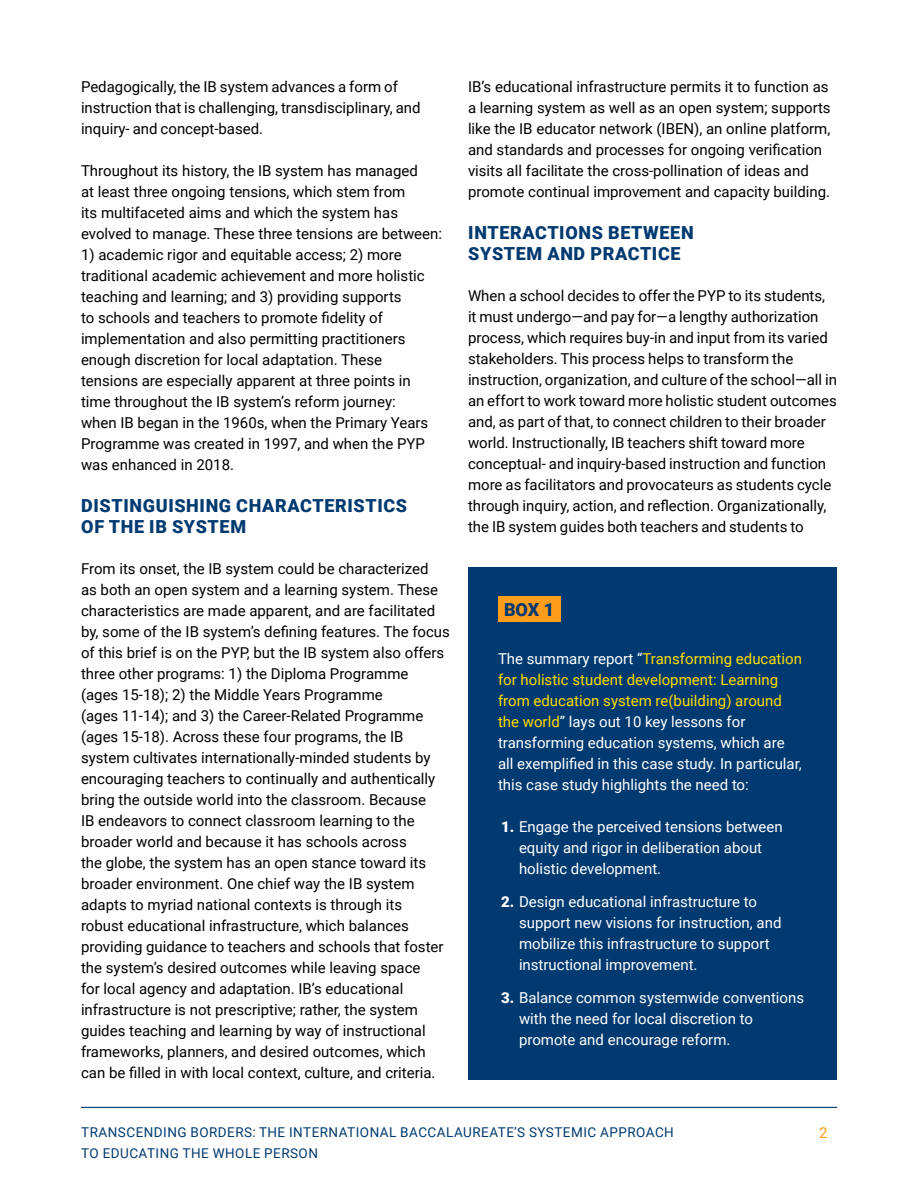
<style>
.page{position:relative;width:918px;height:1188px;background:#fff}
.page>*{position:absolute;margin:0;border:0;box-sizing:border-box;transform-origin:0 0}
.H3_Subhead_level_t{font:900 18px/21px "Roboto";letter-spacing:.035em;color:#003a70}
.BOX_num{font:900 18px "Roboto";color:#003a70}
.Parrafo{font:15px/21px "Roboto";color:#000}
.Parrafo_box{font:15px/21px "Roboto";color:#fff}
.t1{font:15px "Roboto";color:#ff9e1b}
.t2{font:13.5px/21px "Roboto";letter-spacing:.035em;color:#003a70}
.s1{color:#fd0}
.s2{font-weight:900}
</style>
<div class="page">
<hr style="left:81px;top:1107px;width:756px;height:1px;background:#003a70">
<div style="left:468px;top:568px;width:369px;height:512px;background:#003a70"></div>
<div style="left:498px;top:597px;width:62px;height:25px;background:#ff9e1b"></div>
<p class="Parrafo" style="left:81px;top:76px;width:341px">Pedagogically, the IB system advances a form of instruction that is challenging, transdisciplinary, and inquiry- and concept-based.</p>
<p class="Parrafo" style="left:81px;top:160px;width:363px">Throughout its history, the IB system has managed<br>at least three ongoing tensions, which stem from<br>its multifaceted aims and which the system has evolved to manage. These three tensions are between:</p>
<p class="Parrafo" style="left:81px;top:244px;width:349px">1) academic rigor and equitable access; 2) more traditional academic achievement and more holistic teaching and learning; and 3) providing supports<br>to schools and teachers to promote fidelity of implementation and also permitting practitioners enough discretion for local adaptation. These tensions are especially apparent at three points in time throughout the IB system’s reform journey: when IB began in the 1960s, when the Primary Years Programme was created in 1997, and when the PYP was enhanced in 2018.</p>
<p class="H3_Subhead_level_t" style="left:81px;top:495px;width:327px">DISTINGUISHING CHARACTERISTICS<br>OF THE IB SYSTEM</p>
<p class="Parrafo" style="left:81px;top:557px;width:370px">From its onset, the IB system could be characterized<br>as both an open system and a learning system. These characteristics are made apparent, and are facilitated by, some of the IB system’s defining features. The focus of this brief is on the PYP, but the IB system also offers three other programs: 1) the Diploma Programme<br>(ages 15-18); 2) the Middle Years Programme<br>(ages 11-14); and 3) the Career-Related Programme (ages 15-18). Across these four programs, the IB system cultivates internationally-minded students by encouraging teachers to continually and authentically bring the outside world into the classroom. Because<br>IB endeavors to connect classroom learning to the broader world and because it has schools across<br>the globe, the system has an open stance toward its broader environment. One chief way the IB system adapts to myriad national contexts is through its<br>robust educational infrastructure, which balances providing guidance to teachers and schools that foster the system’s desired outcomes while leaving space<br>for local agency and adaptation. IB’s educational infrastructure is not prescriptive; rather, the system guides teaching and learning by way of instructional frameworks, planners, and desired outcomes, which can be filled in with local context, culture, and criteria.</p>
<p class="Parrafo" style="left:468px;top:76px;width:364px">IB’s educational infrastructure permits it to function as a learning system as well as an open system; supports like the IB educator network (IBEN), an online platform, and standards and processes for ongoing verification visits all facilitate the cross-pollination of ideas and promote continual improvement and capacity building.</p>
<p class="H3_Subhead_level_t" style="left:468px;top:222px;width:227px">INTERACTIONS BETWEEN<br>SYSTEM AND PRACTICE</p>
<p class="Parrafo" style="left:468px;top:284px;width:371px">When a school decides to offer the PYP to its students, it must undergo—and pay for—a lengthy authorization process, which requires buy-in and input from its varied stakeholders. This process helps to transform the instruction, organization, and culture of the school—all in an effort to work toward more holistic student outcomes and, as part of that, to connect children to their broader world. Instructionally, IB teachers shift toward more conceptual- and inquiry-based instruction and function more as facilitators and provocateurs as students cycle through inquiry, action, and reflection. Organizationally, the IB system guides both teachers and students to</p>
<p class="BOX_num" style="left:504px;top:597px;width:52px">BOX 1</p>
<p class="Parrafo_box" style="left:498px;top:648px;width:306px">The summary report “<span class="s1">Transforming education for holistic student development: Learning from education system re(building) around the world</span>” lays out 10 key lessons for transforming education systems, which are all exemplified in this case study. In particular, this case study highlights the need to:</p>
<p class="Parrafo_box" style="left:519px;top:816px;width:265px;text-indent:-18px"><span class="s2">1.</span> Engage the perceived tensions between equity and rigor in deliberation about holistic development.</p>
<p class="Parrafo_box" style="left:519px;top:891px;width:264px;text-indent:-18px"><span class="s2">2.</span> Design educational infrastructure to support new visions for instruction, and mobilize this infrastructure to support instructional improvement.</p>
<p class="Parrafo_box" style="left:519px;top:987px;width:287px;text-indent:-18px"><span class="s2">3.</span> Balance common systemwide conventions with the need for local discretion to promote and encourage reform.</p>
<p class="t2" style="left:81px;top:1121px;width:594px">TRANSCENDING BORDERS: THE INTERNATIONAL BACCALAUREATE’S SYSTEMIC APPROACH<br>TO EDUCATING THE WHOLE PERSON</p>
<p class="t1" style="left:819px;top:1122px;width:10px">2</p>
</div>
